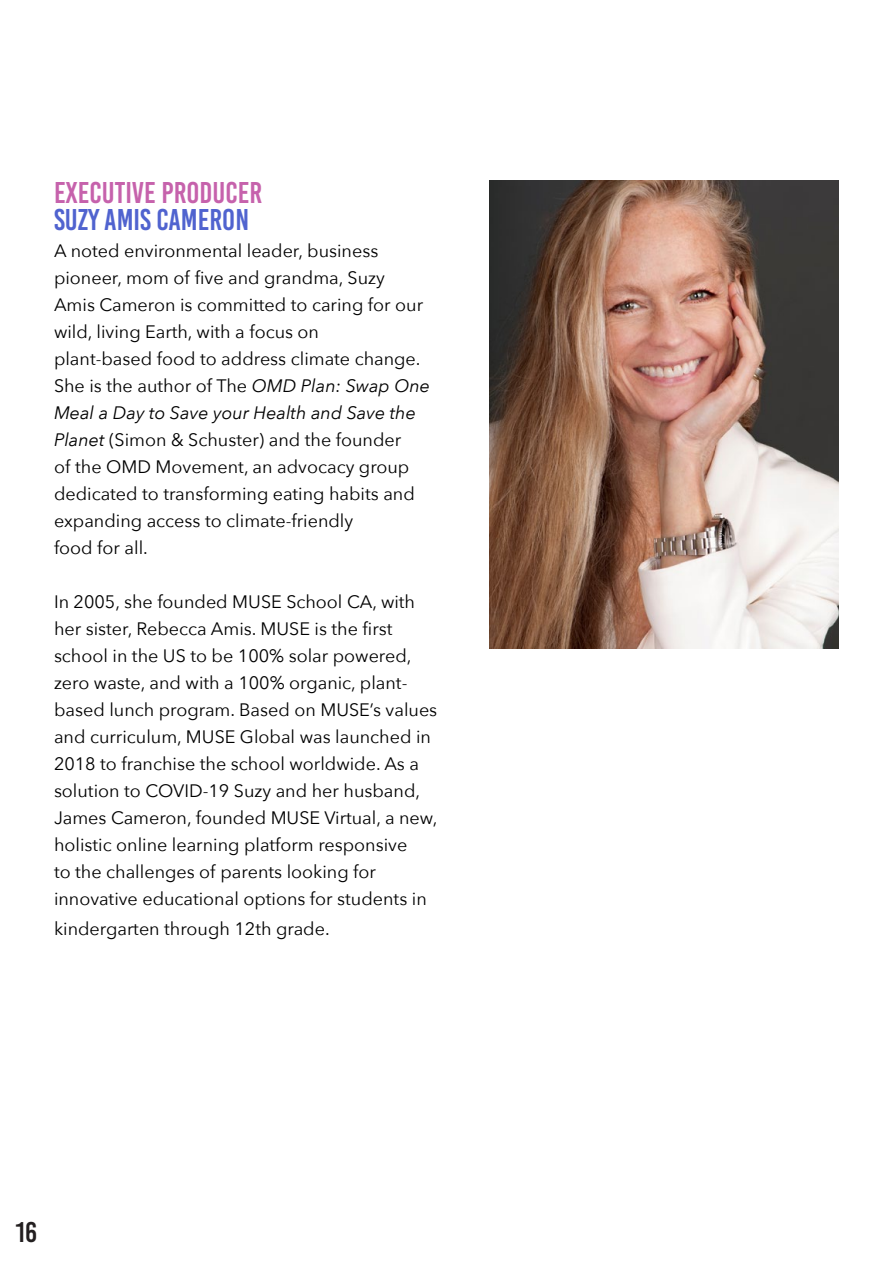
<style>
.page{position:relative;width:893px;height:1263px;background:#fff}
.page>*{position:absolute;margin:0;border:0;box-sizing:border-box;transform-origin:0 0}
.t1{font:30px "Bebas Kai";color:#c662ac}
.t2{font:30px "Bebas Kai";color:#5063cf}
.t3{font:28.5px "Bebas Kai";color:#231f20}
.t4{font:18px/27px "Avenir Next";color:#000}
.s1{font-style:italic}
</style>
<div class="page">
<img style="left:489px;top:180px;width:350px;height:468px">
<p class="t1" style="left:54px;top:176px;width:210px">EXECUTIVE PRODUCER</p>
<p class="t2" style="left:54px;top:203px;width:197px">SUZY AMIS CAMERON</p>
<p class="t4" style="left:54px;top:236px;width:332px">A noted environmental leader, business pioneer, mom of five and grandma, Suzy</p>
<p class="t4" style="left:54px;top:290px;width:371px">Amis Cameron is committed to caring for our wild, living Earth, with a focus on</p>
<p class="t4" style="left:54px;top:344px;width:378px">plant-based food to address climate change.<br>She is the author of The <span class="s1">OMD Plan: Swap One Meal a Day to Save your Health and Save the Planet</span> (Simon &amp; Schuster) and the founder<br>of the OMD Movement, an advocacy group dedicated to transforming eating habits and expanding access to climate-friendly</p>
<p class="t4" style="left:54px;top:533px;width:95px">food for all.</p>
<p class="t4" style="left:54px;top:587px;width:385px">In 2005, she founded MUSE School CA, with her sister, Rebecca Amis. MUSE is the first school in the US to be 100% solar powered, zero waste, and with a 100% organic, plant&shy;based lunch program. Based on MUSE’s values and curriculum, MUSE Global was launched in 2018 to franchise the school worldwide. As a solution to COVID-19 Suzy and her husband, James Cameron, founded MUSE Virtual, a new, holistic online learning platform responsive<br>to the challenges of parents looking for innovative educational options for students in</p>
<p class="t4" style="left:54px;top:914px;width:277px">kindergarten through 12th grade.</p>
<h2 class="t3" style="left:15px;top:1217px;width:23px">16</h2>
</div>
